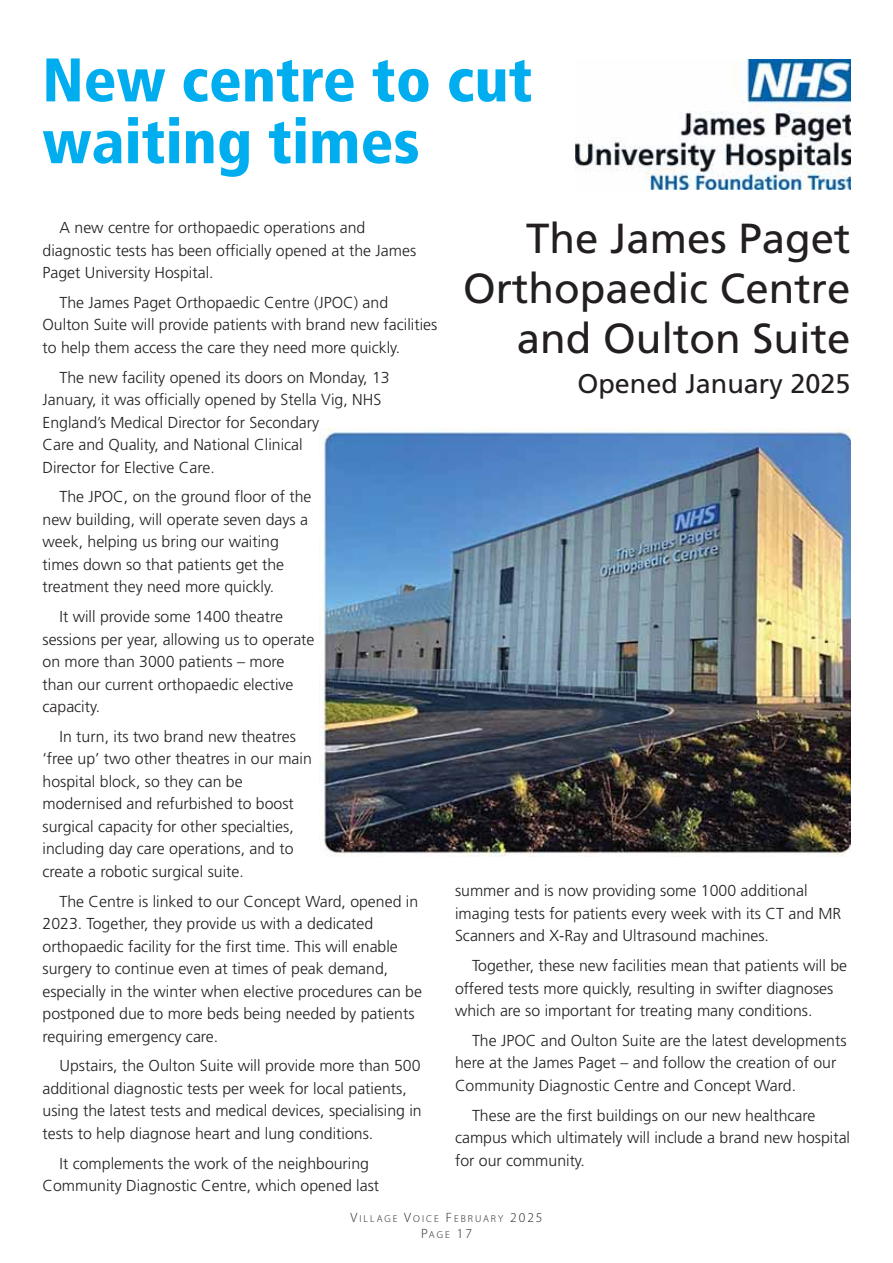
<style>
.page{position:relative;width:893px;height:1263px;background:#fff}
.page>*{position:absolute;margin:0;border:0;box-sizing:border-box;transform-origin:0 0}
.t1{font:900 condensed 61.5px/61.8px "Frutiger";color:#00aeef}
.t2{font:42px/50.4px "Frutiger";color:#231f20;text-align:right}
.t3{font:27px "Frutiger";color:#231f20}
.t4{font:300 15.9px/22.5px "Frutiger";color:#231f20}
.t5{font:300 13.5px "Myriad Pro";color:#231f20}
.t6{font:300 10.2px "Myriad Pro";letter-spacing:.2em;color:#231f20}
.s1{font-size:13.5px}
.s2{font-size:10.2px}
</style>
<div class="page">
<img style="left:576px;top:59px;width:274px;height:130px">
<img style="left:319px;top:428px;width:531px;height:429px">
<h1 class="t1" style="left:43px;top:54px;width:491px">New centre to cut waiting times</h1>
<p class="t4" style="left:43px;top:217px;width:375px;text-indent:17px">A new centre for orthopaedic operations and diagnostic tests has been officially opened at the James<br>Paget University Hospital.</p>
<p class="t4" style="left:43px;top:292px;width:396px;text-indent:17px">The James Paget Orthopaedic Centre (JPOC) and<br>Oulton Suite will provide patients with brand new facilities to help them access the care they need more quickly.</p>
<p class="t4" style="left:43px;top:367px;width:349px;text-indent:17px">The new facility opened its doors on Monday, 13<br>January, it was officially opened by Stella Vig, NHS England’s Medical Director for Secondary<br>Care and Quality, and National Clinical<br>Director for Elective Care.</p>
<p class="t4" style="left:43px;top:487px;width:270px;text-indent:17px">The JPOC, on the ground floor of the new building, will operate seven days a week, helping us bring our waiting times down so that patients get the treatment they need more quickly.</p>
<p class="t4" style="left:43px;top:606px;width:273px;text-indent:17px">It will provide some 1400 theatre sessions per year, allowing us to operate on more than 3000 patients – more than our current orthopaedic elective capacity.</p>
<p class="t4" style="left:43px;top:726px;width:271px;text-indent:17px">In turn, its two brand new theatres ‘free up’ two other theatres in our main hospital block, so they can be modernised and refurbished to boost surgical capacity for other specialties, including day care operations, and to create a robotic surgical suite.</p>
<p class="t4" style="left:43px;top:891px;width:381px;text-indent:17px">The Centre is linked to our Concept Ward, opened in 2023. Together, they provide us with a dedicated orthopaedic facility for the first time. This will enable surgery to continue even at times of peak demand, especially in the winter when elective procedures can be postponed due to more beds being needed by patients requiring emergency care.</p>
<p class="t4" style="left:43px;top:1056px;width:381px;text-indent:17px">Upstairs, the Oulton Suite will provide more than 500 additional diagnostic tests per week for local patients, using the latest tests and medical devices, specialising in tests to help diagnose heart and lung conditions.</p>
<p class="t4" style="left:43px;top:1153px;width:338px;text-align:center">It complements the work of the neighbouring<br>Community Diagnostic Centre, which opened last</p>
<h2 class="t2" style="left:463px;top:216px;width:389px">The James Paget<br>Orthopaedic Centre and Oulton Suite</h2>
<h3 class="t3" style="left:577px;top:372px;width:275px">Opened January 2025</h3>
<p class="t4" style="left:455px;top:881px;width:388px">summer and is now providing some 1000 additional imaging tests for patients every week with its CT and MR<br>Scanners and X-Ray and Ultrasound machines.</p>
<p class="t4" style="left:455px;top:956px;width:394px;text-indent:17px">Together, these new facilities mean that patients will be offered tests more quickly, resulting in swifter diagnoses which are so important for treating many conditions.</p>
<p class="t4" style="left:455px;top:1030px;width:393px;text-indent:17px">The JPOC and Oulton Suite are the latest developments here at the James Paget – and follow the creation of our<br>Community Diagnostic Centre and Concept Ward.</p>
<p class="t4" style="left:455px;top:1105px;width:397px;text-indent:17px">These are the first buildings on our new healthcare campus which ultimately will include a brand new hospital for our community.</p>
<p class="t6" style="left:350px;top:1215px;width:194px"><span class="s1">V</span>ILLAGE <span class="s1">V</span>OICE <span class="s1">F</span>EBRUARY <span class="s1">2025</span></p>
<p class="t5" style="left:421px;top:1228px;width:52px">P<span class="s2">AGE</span> 17</p>
</div>
